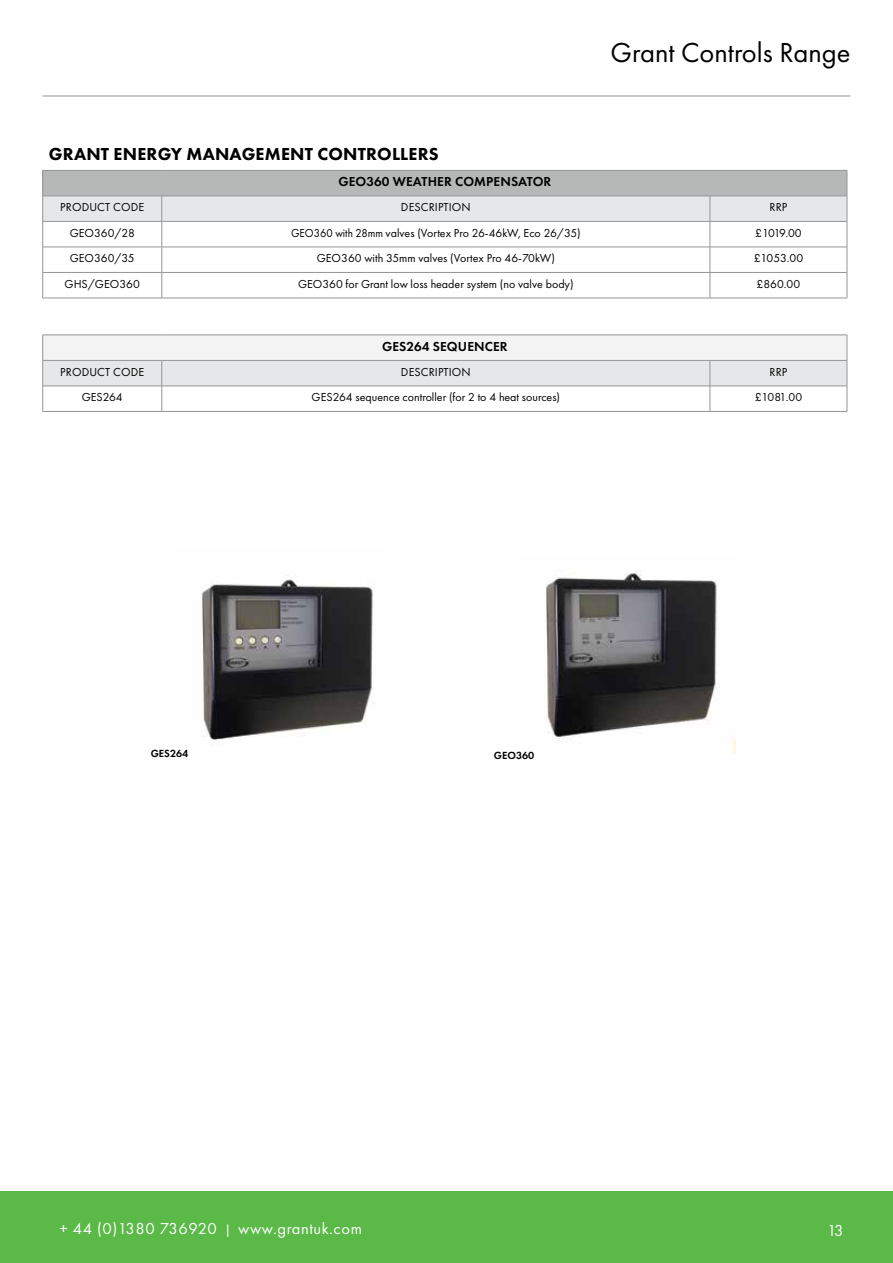
<style>
.page{position:relative;width:893px;height:1263px;background:#fff}
.page>*{position:absolute;margin:0;border:0;box-sizing:border-box;transform-origin:0 0}
.t1{font:28.5px "Futura PT";color:#000}
.t2{font:800 18px "Futura PT";letter-spacing:.01em;color:#000}
.t3{font:16.5px "Futura PT";letter-spacing:.035em;color:#fff}
.t4{font:600 13.5px "Futura PT";letter-spacing:.01em;color:#000}
.t5{font:12px "Futura PT";color:#000}
.t6{font:12px "Futura PT";color:#000;scale:.93 1}
.t7{font:600 10.8px "Futura PT";color:#000}
.s1{font-size:18.6px}
</style>
<div class="page">
<div style="left:0;top:1191px;width:893px;height:72px;background:#5bba47"></div>
<hr style="left:43px;top:170px;width:119px;height:1px;background:#939598">
<hr style="left:162px;top:170px;width:548px;height:1px;background:#939598">
<hr style="left:710px;top:170px;width:137px;height:1px;background:#939598">
<hr style="left:43px;top:298px;width:119px;height:1px;background:#939598">
<hr style="left:162px;top:298px;width:548px;height:1px;background:#939598">
<hr style="left:710px;top:298px;width:137px;height:1px;background:#939598">
<svg style="left:42px;top:171px;width:806px;height:127px"></svg>
<img style="left:201px;top:579px;width:174px;height:165px">
<img style="left:546px;top:571px;width:189px;height:182px">
<hr style="left:43px;top:96px;width:807px;height:1px;background:#939598">
<svg style="left:42px;top:335px;width:806px;height:76px"></svg>
<hr style="left:43px;top:411px;width:119px;height:1px;background:#939598">
<hr style="left:162px;top:411px;width:548px;height:1px;background:#939598">
<hr style="left:710px;top:411px;width:137px;height:1px;background:#939598">
<h1 class="t1" style="left:611px;top:35px;width:241px">Grant Controls Range</h1>
<h2 class="t2" style="left:49px;top:142px;width:391px">GRANT ENERGY MANAGEMENT CONTROLLERS</h2>
<p class="t4" style="left:338px;top:173px;width:215px">GEO360 WEATHER COMPENSATOR</p>
<p class="t5" style="left:60px;top:200px;width:85px">PRODUCT CODE</p>
<p class="t5" style="left:401px;top:200px;width:71px">DESCRIPTION</p>
<p class="t5" style="left:770px;top:200px;width:19px">RRP</p>
<p class="t5" style="left:70px;top:226px;width:67px">GEO360/28</p>
<p class="t6" style="left:291px;top:226px;width:313px">GEO360 with 28mm valves (Vortex Pro 26-46kW, Eco 26/35)</p>
<p class="t5" style="left:755px;top:226px;width:48px">£1019.00</p>
<p class="t5" style="left:70px;top:251px;width:67px">GEO360/35</p>
<p class="t5" style="left:317px;top:251px;width:240px">GEO360 with 35mm valves (Vortex Pro 46-70kW)</p>
<p class="t5" style="left:754px;top:251px;width:51px">£1053.00</p>
<p class="t5" style="left:65px;top:277px;width:77px">GHS/GEO360</p>
<p class="t5" style="left:298px;top:277px;width:277px">GEO360 for Grant low loss header system (no valve body)</p>
<p class="t5" style="left:757px;top:277px;width:45px">£860.00</p>
<p class="t4" style="left:382px;top:338px;width:127px">GES264 SEQUENCER</p>
<p class="t5" style="left:60px;top:364px;width:85px">PRODUCT CODE</p>
<p class="t5" style="left:401px;top:364px;width:71px">DESCRIPTION</p>
<p class="t5" style="left:770px;top:364px;width:19px">RRP</p>
<p class="t5" style="left:82px;top:390px;width:43px">GES264</p>
<p class="t5" style="left:312px;top:390px;width:250px">GES264 sequence controller (for 2 to 4 heat sources)</p>
<p class="t5" style="left:755px;top:390px;width:49px">£1081.00</p>
<p class="t7" style="left:151px;top:746px;width:39px">GES264</p>
<p class="t7" style="left:494px;top:749px;width:42px">GEO360</p>
<h3 class="t3" style="left:60px;top:1219px;width:304px">+ 44 (0)1380 736920 <span class="s1">I</span> www.grantuk.com</h3>
<h3 class="t3" style="left:827px;top:1220px;width:18px">13</h3>
</div>
